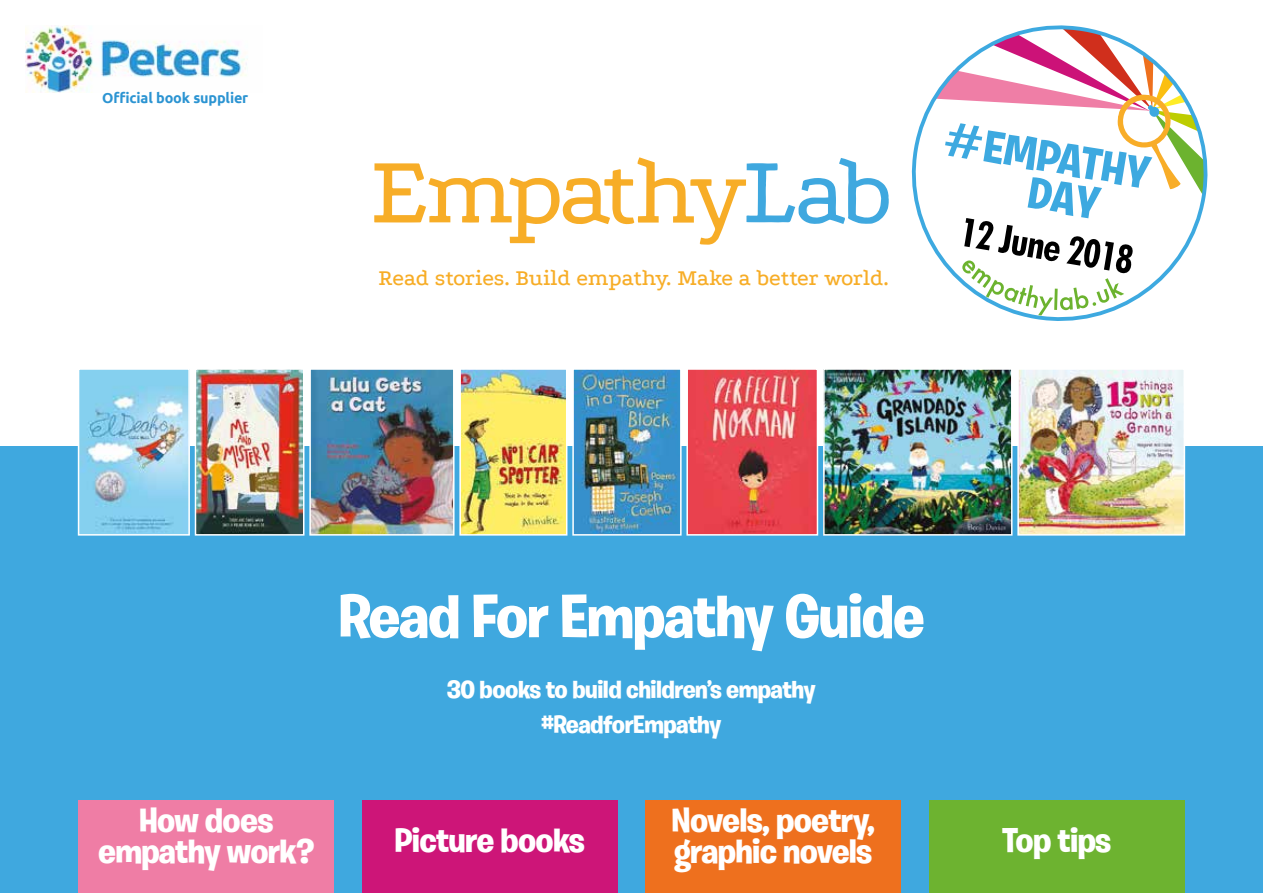
<style>
.page{position:relative;width:1263px;height:893px;background:#fff}
.page>*{position:absolute;margin:0;border:0;box-sizing:border-box;transform-origin:0 0}
.t1{font:700 61.2px "Burbank Big";letter-spacing:-.02em;color:#fff}
.t2{font:700 34.5px/31.5px "Burbank Big";letter-spacing:-.02em;color:#fff;text-align:center}
.t3{font:700 25.2px/34.2px "Burbank Big";letter-spacing:-.02em;color:#fff;text-align:center}
.t4{font:500 23.25px "Podkova";color:#f7ad27}
.t5{font:700 14.4px "Ubuntu";letter-spacing:-.01em;color:#2c94d2}
</style>
<div class="page">
<div style="left:0;top:446px;width:1263px;height:447px;background:#3fa8df"></div>
<img style="left:26px;top:26px;width:221px;height:66px">
<svg style="left:374px;top:157px;width:515px;height:88px"></svg>
<div style="left:79px;top:801px;width:255px;height:92px;background:#ef7da5"></div>
<div style="left:362px;top:801px;width:255px;height:92px;background:#cd1578"></div>
<div style="left:646px;top:801px;width:255px;height:92px;background:#ee701e"></div>
<div style="left:929px;top:801px;width:255px;height:92px;background:#6db330"></div>
<svg style="left:911px;top:25px;width:297px;height:296px"></svg>
<svg style="left:933px;top:27px;width:272px;height:288px"></svg>
<img style="left:198px;top:371px;width:103px;height:162px">
<div style="left:195px;top:368px;width:109px;height:168px;border:2px solid #fff"></div>
<img style="left:312px;top:371px;width:139px;height:162px">
<div style="left:309px;top:368px;width:145px;height:168px;border:2px solid #fff"></div>
<img style="left:689px;top:371px;width:126px;height:162px">
<div style="left:686px;top:368px;width:132px;height:168px;border:2px solid #fff"></div>
<img style="left:462px;top:371px;width:102px;height:162px">
<div style="left:459px;top:368px;width:108px;height:168px;border:2px solid #fff"></div>
<img style="left:575px;top:371px;width:104px;height:162px">
<div style="left:572px;top:368px;width:110px;height:168px;border:2px solid #fff"></div>
<img style="left:826px;top:371px;width:183px;height:162px">
<div style="left:823px;top:368px;width:189px;height:168px;border:2px solid #fff"></div>
<img style="left:81px;top:371px;width:106px;height:162px">
<div style="left:78px;top:368px;width:112px;height:168px;border:2px solid #fff"></div>
<img style="left:1020px;top:371px;width:162px;height:162px">
<div style="left:1017px;top:368px;width:168px;height:168px;border:2px solid #fff"></div>
<p class="t5" style="left:102px;top:89px;width:148px">Official book supplier</p>
<p class="t4" style="left:379px;top:262px;width:512px">Read stories. Build empathy. Make a better world.</p>
<h1 class="t1" style="left:338px;top:579px;width:588px">Read For Empathy Guide</h1>
<p class="t3" style="left:447px;top:673px;width:370px">30 books to build children’s empathy #ReadforEmpathy</p>
<p class="t2" style="left:98px;top:804px;width:218px">How does empathy work?</p>
<p class="t2" style="left:395px;top:824px;width:192px">Picture books</p>
<p class="t2" style="left:672px;top:804px;width:205px;text-align:left">Novels, poetry, graphic novels</p>
<p class="t2" style="left:1002px;top:824px;width:110px">Top tips</p>
</div>
